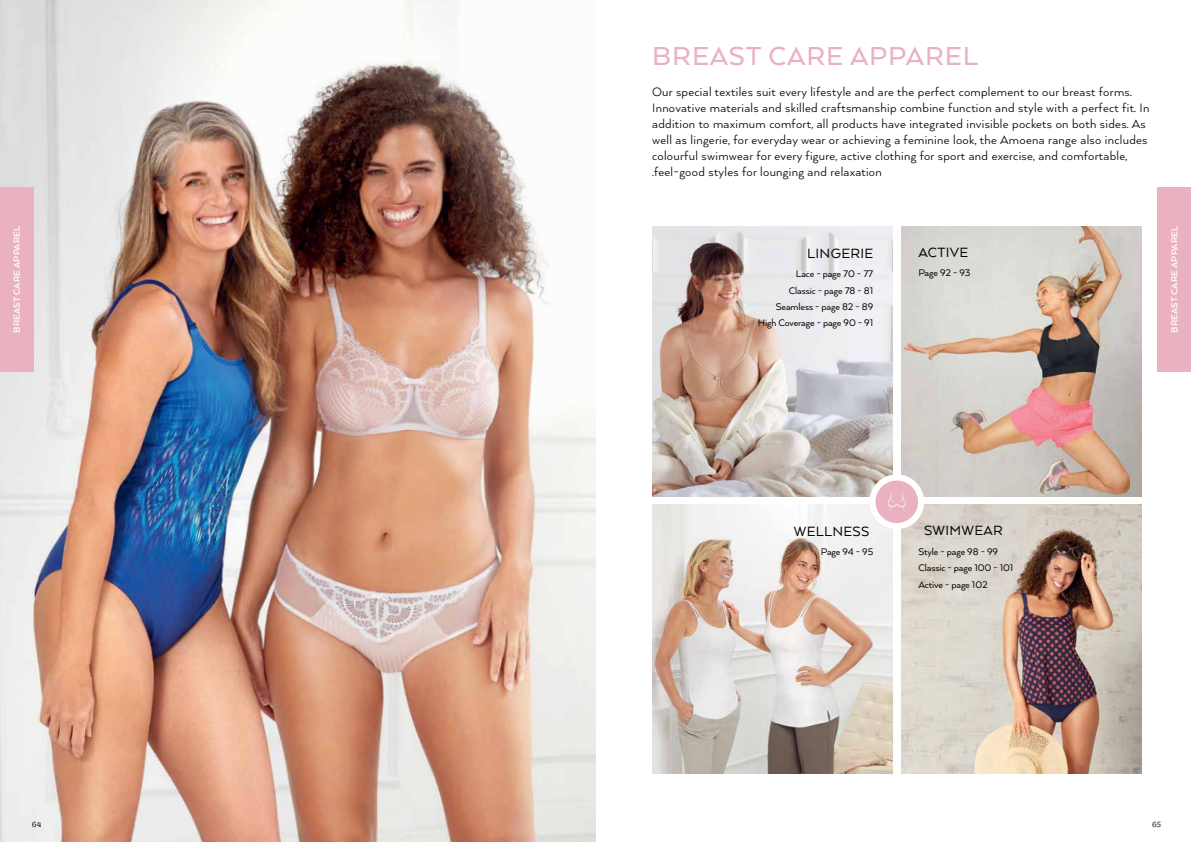
<style>
.page{position:relative;width:1191px;height:842px;background:#fff}
.page>*{position:absolute;margin:0;border:0;box-sizing:border-box;transform-origin:0 0}
.t1{font:500 30px "Arquitecta";letter-spacing:.03em;color:#eab2c1}
.t2{font:15.5px "Arquitecta";letter-spacing:.02em;color:#000}
.t3{font:14px/16px "Arquitecta";letter-spacing:.02em;color:#000}
.t4{font:11px/16.3px "Arquitecta";letter-spacing:-.01em;color:#000;text-align:right}
.t5{font:700 10px "Arquitecta";letter-spacing:.02em;color:#fff}
.t6{font:8px "Bandera Pro";color:#000}
</style>
<div class="page">
<img style="left:0;top:0;width:595px;height:842px">
<img style="left:652px;top:227px;width:240px;height:269px">
<img style="left:901px;top:505px;width:240px;height:269px">
<img style="left:652px;top:505px;width:240px;height:269px">
<img style="left:901px;top:227px;width:240px;height:269px">
<div style="left:1157px;top:187px;width:34px;height:184px;background:#eab2c1"></div>
<div style="left:0;top:187px;width:34px;height:184px;background:#eab2c1"></div>
<div style="left:869px;top:474px;width:55px;height:55px;background:#fff;border-radius:50%"></div>
<div style="left:875px;top:480px;width:43px;height:43px;background:#eab2c1;border-radius:50%"></div>
<svg style="left:887px;top:493px;width:19px;height:18px"></svg>
<p class="t5" style="left:10px;top:333px;width:109px;rotate:-90deg">BREAST CARE APPAREL</p>
<h1 class="t1" style="left:652px;top:37px;width:328px">BREAST CARE APPAREL</h1>
<p class="t3" style="left:652px;top:83px;width:499px">Our special textiles suit every lifestyle and are the perfect complement to our breast forms.<br>Innovative materials and skilled craftsmanship combine function and style with a perfect fit. In addition to maximum comfort, all products have integrated invisible pockets on both sides. As well as lingerie, for everyday wear or achieving a feminine look, the Amoena range also includes colourful swimwear for every figure, active clothing for sport and exercise, and comfortable, .feel-good styles for lounging and relaxation</p>
<p class="t2" style="left:807px;top:244px;width:68px">LINGERIE</p>
<p class="t4" style="left:758px;top:265px;width:117px">Lace - page 70 - 77<br>Classic - page 78 - 81<br>Seamless - page 82 - 89<br>High Coverage - page 90 - 91</p>
<p class="t2" style="left:918px;top:243px;width:51px">ACTIVE</p>
<p class="t4" style="left:918px;top:264px;width:54px">Page 92 - 93</p>
<p class="t5" style="left:1168px;top:333px;width:109px;rotate:-90deg">BREAST CARE APPAREL</p>
<p class="t2" style="left:794px;top:522px;width:77px">WELLNESS</p>
<p class="t4" style="left:821px;top:543px;width:54px">Page 94 - 95</p>
<p class="t2" style="left:924px;top:521px;width:80px">SWIMWEAR</p>
<p class="t4" style="left:918px;top:543px;width:96px;text-align:left">Style - page 98 - 99<br>Classic - page 100 - 101<br>Active - page 102</p>
<p class="t6" style="left:32px;top:819px;width:11px">64</p>
<p class="t6" style="left:1152px;top:819px;width:11px">65</p>
</div>
